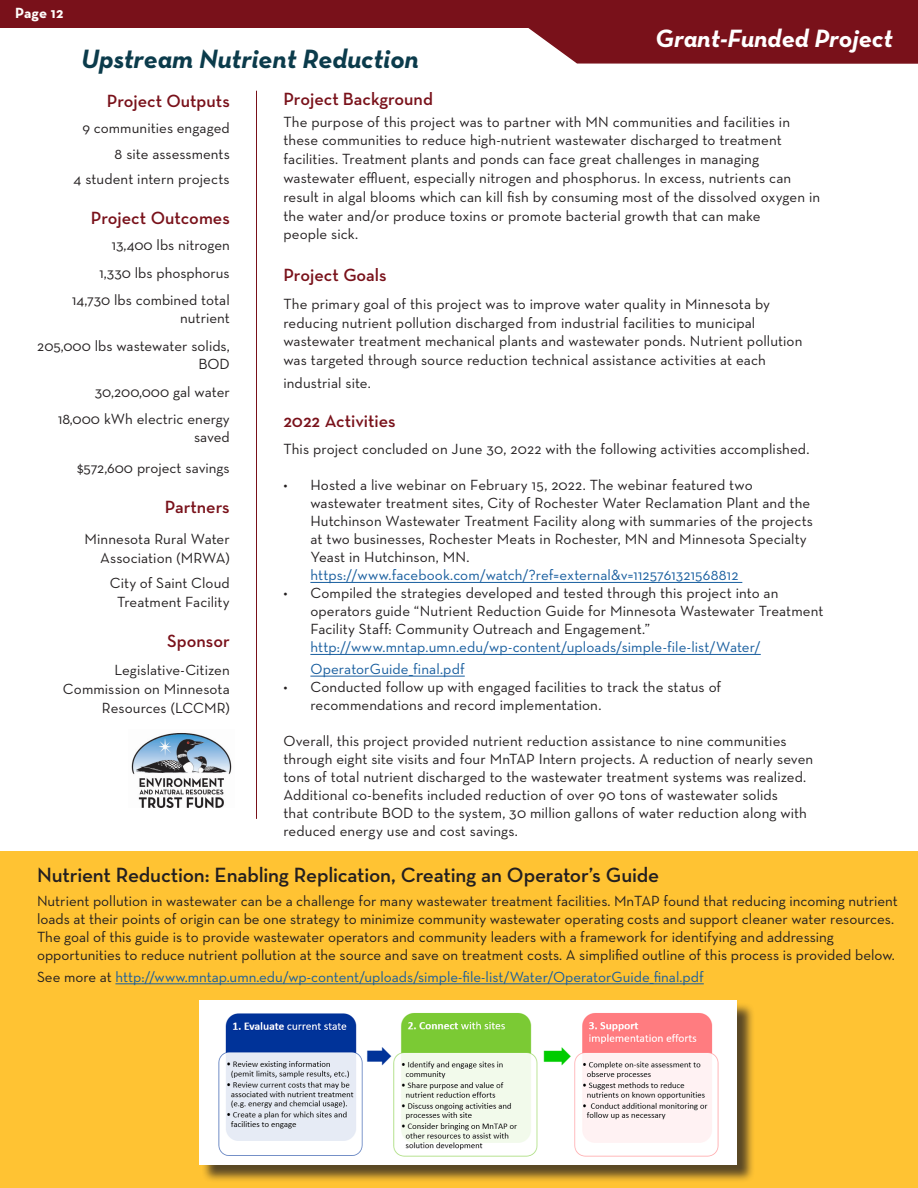
<style>
.page{position:relative;width:918px;height:1188px;background:#fff}
.page>*{position:absolute;margin:0;border:0;box-sizing:border-box;transform-origin:0 0}
.Secondary_Headline{font:italic 700 27px "Neutra Text";color:#0b3b4b}
.Secondary_Headline-2{font:italic 700 25.5px "Neutra Text";color:#fff}
.Project_Subhead{font:600 21px "Neutra Text";letter-spacing:-.01em;color:#231f20}
.Body_Text{font:600 18px "Neutraface Text";color:#79111a}
.Project_Title{font:600 18px "Neutraface Text";color:#79111a}
.Right_Data{font:600 18px "Neutraface Text";color:#79111a}
.Body_Text-2{font:15px/18px "Neutra Text";letter-spacing:.005em;color:#231f20}
.Body_Text-3{font:15px/18px "Neutraface Text";color:#231f20;text-align:right}
.t1{font:15px "Neutra Text";color:#175d9e}
.Right_Data-2{font:15px/18.8px "Neutra Text";letter-spacing:.005em;color:#231f20;text-align:right}
.Project_Title-2{font:15px "Neutra Text";letter-spacing:.005em;color:#231f20}
.t2{font:700 15px "Neutra Text";letter-spacing:.01em;color:#fffefc}
.s1{color:#175d9e}
.s2{color:#231f20}
</style>
<div class="page">
<svg style="left:528px;top:28px;width:390px;height:36px;background:#83222b"></svg>
<div style="left:0;top:0;width:918px;height:28px;background:#79111a"></div>
<hr style="left:256px;top:91px;width:1px;height:728px;background:#79111a">
<hr style="left:310px;top:582px;width:432px;height:1px;background:#175d9e">
<hr style="left:310px;top:654px;width:451px;height:1px;background:#175d9e">
<hr style="left:310px;top:676px;width:155px;height:1px;background:#175d9e">
<img style="left:131px;top:733px;width:101px;height:74px">
<div style="left:0;top:851px;width:918px;height:337px;background:#ffc333"></div>
<hr style="left:115px;top:984px;width:589px;height:1px;background:#175d9e">
<div style="left:201px;top:1003px;width:554px;height:180px;background:#231f20;opacity:.75"></div>
<img style="left:199px;top:1000px;width:537px;height:164px">
<p class="t2" style="left:15px;top:4px;width:50px">Page 12</p>
<p class="Secondary_Headline" style="left:81px;top:42px;width:339px">Upstream Nutrient Reduction</p>
<p class="Secondary_Headline-2" style="left:655px;top:22px;width:239px">Grant-Funded Project</p>
<p class="Project_Title" style="left:283px;top:87px;width:151px">Project Background</p>
<p class="Body_Text-2" style="left:283px;top:112px;width:538px;line-height:18.8px">The purpose of this project was to partner with MN communities and facilities in these communities to reduce high-nutrient wastewater discharged to treatment facilities. Treatment plants and ponds can face great challenges in managing wastewater effluent, especially nitrogen and phosphorus. In excess, nutrients can result in algal blooms which can kill fish by consuming most of the dissolved oxygen in the water and/or produce toxins or promote bacterial growth that can make<br>people sick.</p>
<p class="Body_Text" style="left:283px;top:263px;width:105px">Project Goals</p>
<p class="Body_Text-2" style="left:283px;top:294px;width:521px;line-height:18.8px">The primary goal of this project was to improve water quality in Minnesota by reducing nutrient pollution discharged from industrial facilities to municipal wastewater treatment mechanical plants and wastewater ponds. Nutrient pollution was targeted through source reduction technical assistance activities at each</p>
<p class="Body_Text-2" style="left:283px;top:373px;width:89px">industrial site.</p>
<p class="Body_Text" style="left:283px;top:409px;width:114px">2022 Activities</p>
<p class="Body_Text-2" style="left:283px;top:440px;width:528px">This project concluded on June 30, 2022 with the following activities accomplished.</p>
<p class="Body_Text-2" style="left:310px;top:476px;width:504px;text-indent:-27px">• Hosted a live webinar on February 15, 2022. The webinar featured two wastewater treatment sites, City of Rochester Water Reclamation Plant and the Hutchinson Wastewater Treatment Facility along with summaries of the projects at two businesses, Rochester Meats in Rochester, MN and Minnesota Specialty Yeast in Hutchinson, MN. <span class="s1">https://www.facebook.com/watch/?ref=external&amp;v=1125761321568812</span></p>
<p class="Body_Text-2" style="left:310px;top:584px;width:515px;text-indent:-27px">• Compiled the strategies developed and tested through this project into an operators guide “Nutrient Reduction Guide for Minnesota Wastewater Treatment Facility Staff: Community Outreach and Engagement.” <span class="s1">http://www.mntap.umn.edu/wp-content/uploads/simple-file-list/Water/</span></p>
<p class="t1" style="left:310px;top:660px;width:156px">OperatorGuide_final.pdf</p>
<p class="Body_Text-2" style="left:310px;top:678px;width:413px;text-indent:-27px">• Conducted follow up with engaged facilities to track the status of recommendations and record implementation.</p>
<p class="Body_Text-2" style="left:283px;top:732px;width:531px">Overall, this project provided nutrient reduction assistance to nine communities through eight site visits and four MnTAP Intern projects. A reduction of nearly seven tons of total nutrient discharged to the wastewater treatment systems was realized.<br>Additional co-benefits included reduction of over 90 tons of wastewater solids<br>that contribute BOD to the system, 30 million gallons of water reduction along with reduced energy use and cost savings.</p>
<p class="Project_Subhead" style="left:37px;top:862px;width:624px">Nutrient Reduction: Enabling Replication, Creating an Operator’s Guide</p>
<p class="Body_Text-2" style="left:37px;top:892px;width:862px">Nutrient pollution in wastewater can be a challenge for many wastewater treatment facilities. MnTAP found that reducing incoming nutrient loads at their points of origin can be one strategy to minimize community wastewater operating costs and support cleaner water resources.<br>The goal of this guide is to provide wastewater operators and community leaders with a framework for identifying and addressing opportunities to reduce nutrient pollution at the source and save on treatment costs. A simplified outline of this process is provided below.</p>
<p class="t1" style="left:37px;top:968px;width:668px"><span class="s2">See more at</span> http://www.mntap.umn.edu/wp-content/uploads/simple-file-list/Water/OperatorGuide_final.pdf</p>
<p class="Project_Title" style="left:107px;top:90px;width:125px">Project Outputs</p>
<p class="Project_Title-2" style="left:83px;top:119px;width:149px">9 communities engaged</p>
<p class="Body_Text-2" style="left:74px;top:141px;width:158px;line-height:25.5px;text-align:right">8 site assessments<br>4 student intern projects</p>
<p class="Right_Data" style="left:91px;top:206px;width:141px">Project Outcomes</p>
<p class="Body_Text-3" style="left:112px;top:236px;width:120px">13,400 lbs nitrogen</p>
<p class="Body_Text-3" style="left:99px;top:263px;width:132px">1,330 lbs phosphorus</p>
<p class="Body_Text-3" style="left:72px;top:291px;width:159px">14,730 lbs combined total nutrient</p>
<p class="Body_Text-3" style="left:37px;top:337px;width:194px">205,000 lbs wastewater solids,<br>BOD</p>
<p class="Body_Text-3" style="left:95px;top:382px;width:136px">30,200,000 gal water</p>
<p class="Body_Text-3" style="left:58px;top:410px;width:173px">18,000 kWh electric energy saved</p>
<p class="Body_Text-3" style="left:77px;top:459px;width:154px">$572,600 project savings</p>
<p class="Right_Data" style="left:165px;top:495px;width:66px">Partners</p>
<p class="Right_Data-2" style="left:84px;top:529px;width:147px">Minnesota Rural Water<br>Association (MRWA)</p>
<p class="Body_Text-2" style="left:110px;top:573px;width:121px;line-height:18.8px;text-align:center">City of Saint Cloud<br>Treatment Facility</p>
<p class="Body_Text" style="left:167px;top:629px;width:64px">Sponsor</p>
<p class="Body_Text-2" style="left:63px;top:660px;width:168px;line-height:18.8px;text-align:right">Legislative-Citizen<br>Commission on Minnesota<br>Resources (LCCMR)</p>
</div>
